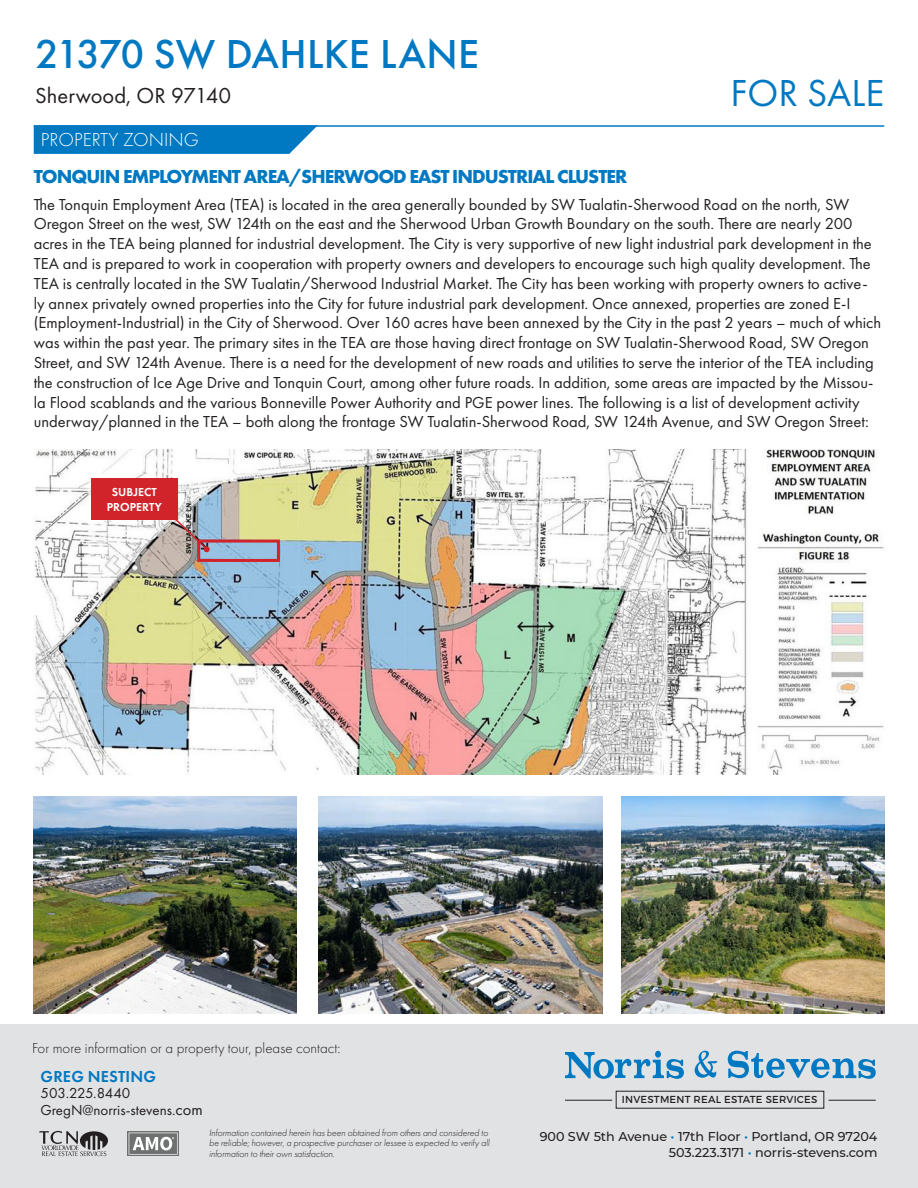
<style>
.page{position:relative;width:918px;height:1188px;background:#fff}
.page>*{position:absolute;margin:0;border:0;box-sizing:border-box;transform-origin:0 0}
.t1{font:500 42px "Futura PT";letter-spacing:.005em;color:#0079c2}
.t2{font:39px "Futura PT";color:#0079c2}
.t3{font:22.5px "Futura PT";color:#231f20}
.t4{font:700 19.5px "Futura PT";letter-spacing:-.05em;color:#0079c2}
.t5{font:300 19.5px "Futura PT";color:#fff}
.t6{font:16.5px/19.8px "Futura PT";color:#231f20}
.t7{font:600 16.5px "Futura PT";letter-spacing:.01em;color:#0079c2}
.t8{font:300 15px "Futura PT";color:#231f20}
.t9{font:15px/16.5px "Futura PT";color:#231f20}
.t10{font:500 12.75px/16.5px "Montserrat";color:#231f20;text-align:right}
.t11{font:600 12px "Futura PT";color:#fff}
.t12{font:10.2px "Montserrat";letter-spacing:.02em;color:#231f20}
.t13{font:italic 300 9.75px/10.5px "Futura PT";letter-spacing:-.01em;color:#231f20}
.s1{font-size:16.5px}
.s2{color:#0079c2}
</style>
<div class="page">
<hr style="left:34px;top:125px;width:850px;height:2px;background:#0079c2">
<svg style="left:34px;top:125px;width:284px;height:29px"></svg>
<div style="left:0;top:1024px;width:918px;height:164px;background:#e1e2e4"></div>
<svg style="left:39px;top:1131px;width:69px;height:25px"></svg>
<div style="left:127px;top:1131px;width:52px;height:25px;background:#abadad"></div>
<svg style="left:129px;top:1133px;width:49px;height:22px"></svg>
<svg style="left:565px;top:1051px;width:119px;height:28px"></svg>
<svg style="left:728px;top:1051px;width:148px;height:28px"></svg>
<svg style="left:695px;top:1051px;width:22px;height:27px"></svg>
<div style="left:616px;top:1091px;width:208px;height:17px;border:1px solid #231f20"></div>
<hr style="left:565px;top:1100px;width:47px;height:1px;background:#231f20">
<hr style="left:829px;top:1100px;width:47px;height:1px;background:#231f20">
<img style="left:34px;top:796px;width:263px;height:217px">
<img style="left:34px;top:449px;width:850px;height:325px">
<img style="left:621px;top:796px;width:263px;height:217px">
<img style="left:319px;top:796px;width:284px;height:217px">
<div style="left:197px;top:540px;width:83px;height:22px;border:3px solid #d1232a"></div>
<div style="left:91px;top:478px;width:87px;height:41px;background:#d1232a"></div>
<svg style="left:168px;top:512px;width:42px;height:40px"></svg>
<h1 class="t1" style="left:35px;top:29px;width:445px">21370 SW DAHLKE LANE</h1>
<h3 class="t3" style="left:35px;top:82px;width:198px">Sherwood, OR 97140</h3>
<p class="t5" style="left:41px;top:128px;width:160px">PROPERTY ZONING</p>
<h2 class="t2" style="left:730px;top:70px;width:155px">FOR SALE</h2>
<p class="t4" style="left:34px;top:164px;width:595px">TONQUIN EMPLOYMENT AREA/SHERWOOD EAST INDUSTRIAL CLUSTER</p>
<p class="t6" style="left:34px;top:194px;width:849px">The Tonquin Employment Area (TEA) is located in the area generally bounded by SW Tualatin-Sherwood Road on the north, SW Oregon Street on the west, SW 124th on the east and the Sherwood Urban Growth Boundary on the south. There are nearly 200 acres in the TEA being planned for industrial development. The City is very supportive of new light industrial park development in the TEA and is prepared to work in cooperation with property owners and developers to encourage such high quality development. The TEA is centrally located in the SW Tualatin/Sherwood Industrial Market. The City has been working with property owners to active&shy;ly annex privately owned properties into the City for future industrial park development. Once annexed, properties are zoned E-I (Employment-Industrial) in the City of Sherwood. Over 160 acres have been annexed by the City in the past 2 years – much of which was within the past year. The primary sites in the TEA are those having direct frontage on SW Tualatin-Sherwood Road, SW Oregon Street, and SW 124th Avenue. There is a need for the development of new roads and utilities to serve the interior of the TEA including the construction of Ice Age Drive and Tonquin Court, among other future roads. In addition, some areas are impacted by the Missou&shy;la Flood scablands and the various Bonneville Power Authority and PGE power lines. The following is a list of development activity underway/planned in the TEA – both along the frontage SW Tualatin-Sherwood Road, SW 124th Avenue, and SW Oregon Street:</p>
<p class="t11" style="left:112px;top:485px;width:46px">SUBJECT</p>
<p class="t11" style="left:107px;top:499px;width:56px">PROPERTY</p>
<p class="t8" style="left:32px;top:1040px;width:310px">For more information or a property tour, please contact:</p>
<p class="t7" style="left:41px;top:1066px;width:117px">GREG NESTING</p>
<p class="t9" style="left:40px;top:1085px;width:164px">503.225.8440<br>GregN@norris-stevens.<span class="s1">com</span></p>
<p class="t13" style="left:209px;top:1127px;width:282px">Information contained herein has been obtained from others and considered to be reliable; however, a prospective purchaser or lessee is expected to verify all information to their own satisfaction.</p>
<p class="t10" style="left:540px;top:1127px;width:339px">900 SW 5th Avenue <span class="s2">•</span> 17th Floor <span class="s2">•</span> Portland, OR 97204<br>503.223.3171 <span class="s2">•</span> norris-stevens.com</p>
<p class="t12" style="left:622px;top:1094px;width:197px">INVESTMENT REAL ESTATE SERVICES</p>
</div>
